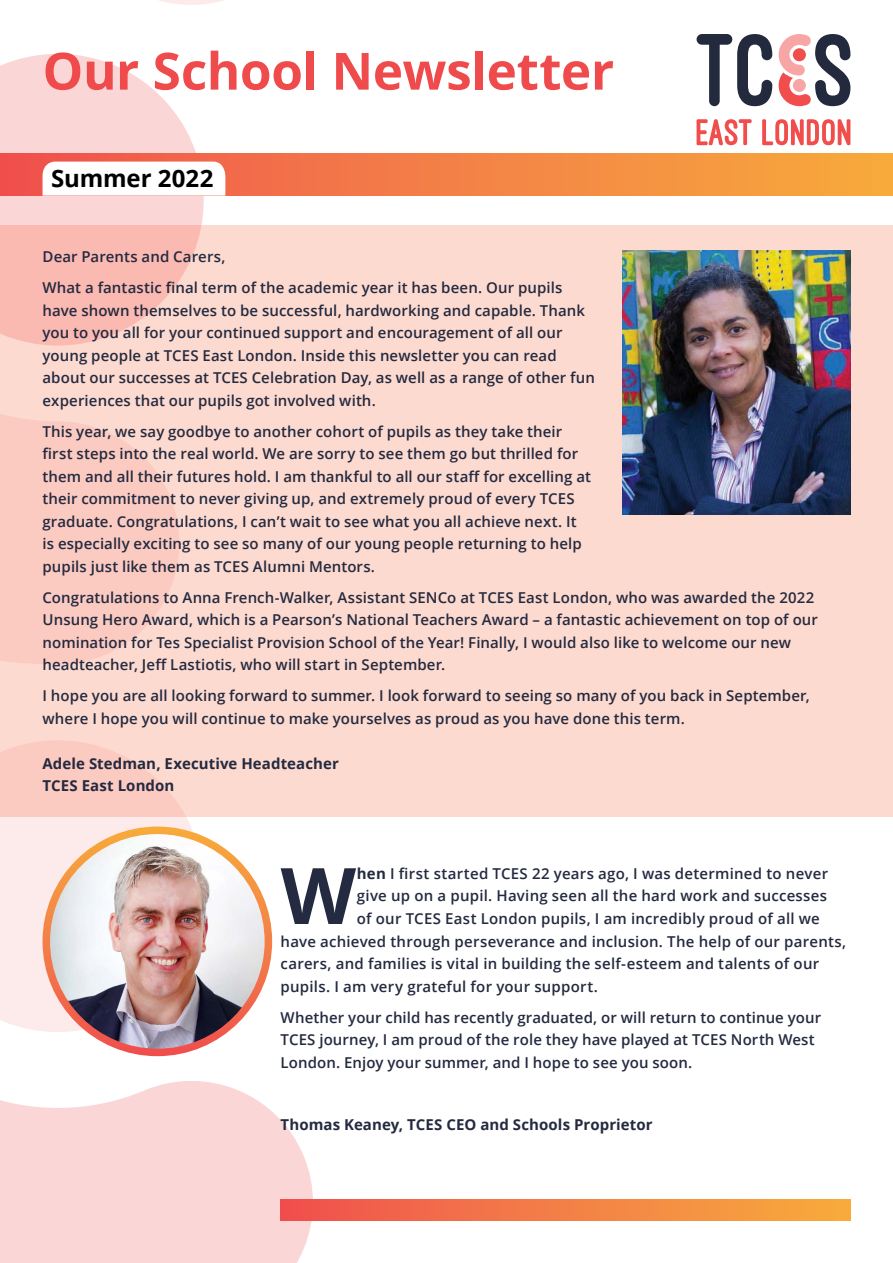
<style>
.page{position:relative;width:893px;height:1263px;background:#fff}
.page>*{position:absolute;margin:0;border:0;box-sizing:border-box;transform-origin:0 0}
.t1{font:700 78px "Open Sans";color:#242a3f}
.t2{font:700 51.3px "Open Sans";letter-spacing:-.01em;color:#f04b4c}
.t3{font:700 24px "Open Sans";color:#000}
.t4{font:600 15px/22.5px "Open Sans";letter-spacing:.005em;color:#242a3f}
.t5{font:700 15px/22.5px "Open Sans";letter-spacing:.005em;color:#242a3f}
.s1{font-weight:700}
</style>
<div class="page">
<svg style="left:697px;top:119px;width:55px;height:26px"></svg>
<svg style="left:762px;top:119px;width:88px;height:26px"></svg>
<svg style="left:697px;top:34px;width:75px;height:72px"></svg>
<svg style="left:779px;top:34px;width:71px;height:72px"></svg>
<div style="left:1px;top:225px;width:892px;height:591px;background:#fddad0"></div>
<img style="left:623px;top:251px;width:227px;height:263px">
<svg style="left:0;top:0;width:224px;height:595px"></svg>
<svg style="left:0;top:595px;width:313px;height:668px;fill:#fddad6"></svg>
<div style="left:0;top:153px;width:893px;height:43px;background:linear-gradient(to right,#f05b59,#f7a939)"></div>
<svg style="left:43px;top:162px;width:182px;height:34px"></svg>
<div style="left:281px;top:1199px;width:569px;height:21px;background:linear-gradient(to right,#ef514f,#f7ad3d)"></div>
<img style="left:46px;top:830px;width:222px;height:222px;border-radius:111px">
<div style="left:43px;top:826px;width:229px;height:230px;border:8px solid #fff;border-radius:50%"></div>
<h2 class="t2" style="left:43px;top:35px;width:573px">Our School Newsletter</h2>
<h3 class="t3" style="left:51px;top:161px;width:164px">Summer 2022</h3>
<p class="t4" style="left:43px;top:241px;width:521px;line-height:31px">Dear Parents and Carers,<br>What a fantastic final term of the academic year it has been. Our pupils</p>
<p class="t4" style="left:43px;top:299px;width:554px">have shown themselves to be successful, hardworking and capable. Thank you to you all for your continued support and encouragement of all our young people at TCES East London. Inside this newsletter you can read about our successes at TCES Celebration Day, as well as a range of other fun experiences that our pupils got involved with.</p>
<p class="t4" style="left:43px;top:420px;width:550px">This year, we say goodbye to another cohort of pupils as they take their first steps into the real world. We are sorry to see them go but thrilled for them and all their futures hold. I am thankful to all our staff for excelling at their commitment to never giving up, and extremely proud of every TCES graduate. Congratulations, I can’t wait to see what you all achieve next. It is especially exciting to see so many of our young people returning to help pupils just like them as TCES Alumni Mentors.</p>
<p class="t4" style="left:43px;top:586px;width:777px">Congratulations to Anna French-Walker, Assistant SENCo at TCES East London, who was awarded the 2022<br>Unsung Hero Award, which is a Pearson’s National Teachers Award – a fantastic achievement on top of our nomination for Tes Specialist Provision School of the Year! Finally, I would also like to welcome our new headteacher, Jeff Lastiotis, who will start in September.</p>
<p class="t4" style="left:43px;top:684px;width:769px">I hope you are all looking forward to summer. I look forward to seeing so many of you back in September, where I hope you will continue to make yourselves as proud as you have done this term.</p>
<p class="t5" style="left:43px;top:752px;width:298px">Adele Stedman, Executive Headteacher<br>TCES East London</p>
<h1 class="t1" style="left:281px;top:840px;width:77px">W</h1>
<p class="t4" style="left:357px;top:862px;width:473px"><span class="s1">hen</span> I first started TCES 22 years ago, I was determined to never</p>
<p class="t4" style="left:357px;top:884px;width:472px">give up on a pupil. Having seen all the hard work and successes</p>
<p class="t4" style="left:357px;top:907px;width:464px">of our TCES East London pupils, I am incredibly proud of all we</p>
<p class="t4" style="left:281px;top:929px;width:567px">have achieved through perseverance and inclusion. The help of our parents,</p>
<p class="t4" style="left:281px;top:952px;width:540px">carers, and families is vital in building the self-esteem and talents of our</p>
<p class="t4" style="left:281px;top:974px;width:319px">pupils. I am very grateful for your support.</p>
<p class="t4" style="left:281px;top:1005px;width:542px">Whether your child has recently graduated, or will return to continue your<br>TCES journey, I am proud of the role they have played at TCES North West<br>London. Enjoy your summer, and I hope to see you soon.</p>
<p class="t5" style="left:281px;top:1112px;width:373px">Thomas Keaney, TCES CEO and Schools Proprietor</p>
</div>
